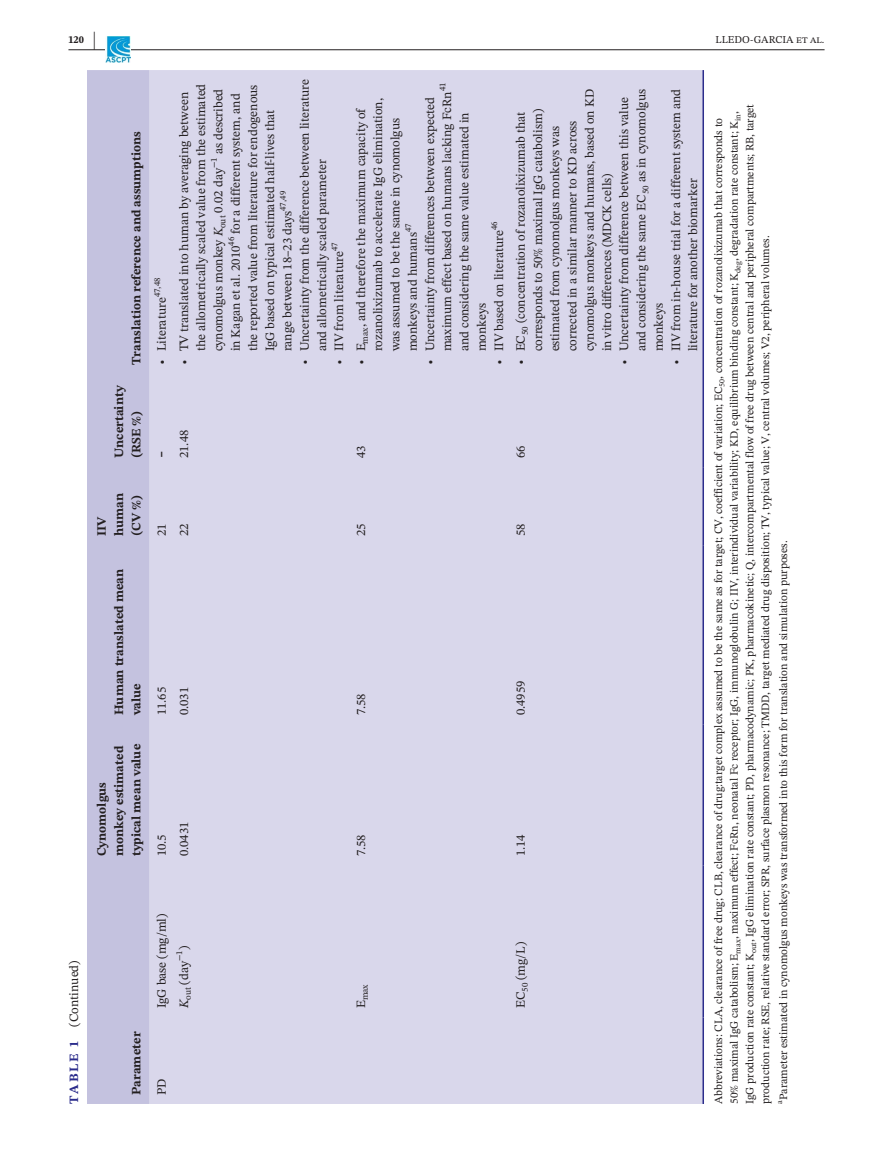
<style>
.page{position:relative;width:893px;height:1174px;background:#fff}
.page>*{position:absolute;margin:0;border:0;box-sizing:border-box;transform-origin:0 0}
.t1{font:12.75px/17.2px "STIX Two Text";color:#231f20}
.t2{font:700 12.75px/17.2px "STIX Two Text";color:#231f20}
.t3{font:700 12.75px "Lato";color:#231f20}
.t4{font:11.25px/15.8px "STIX Two Text";color:#231f20}
.t5{font:10.5px "STIX Two Text";color:#231f20}
.t6{font:700 10.5px "STIX Two Text";color:#231f20}
.t7{font:8.85px "STIX Two Text";color:#231f20}
.t8{font:7.8px "STIX Two Text";color:#231f20}
.s1{font-size:21px}
.s2{font-style:italic}
.s3{font-weight:700;color:#2c2d8c}
</style>
<div class="page">
<hr style="left:68px;top:49px;width:756px;height:1px;background:#231f20">
<img style="left:105px;top:37px;width:26px;height:25px">
<div style="left:87px;top:70px;width:63px;height:1034px;background:#c4c2df"></div>
<div style="left:150px;top:70px;width:552px;height:1034px;background:#d9d7eb"></div>
<hr style="left:702px;top:1017px;width:2px;height:87px;background:#2c2d8c">
<hr style="left:702px;top:865px;width:2px;height:152px;background:#2c2d8c">
<hr style="left:702px;top:724px;width:2px;height:141px;background:#2c2d8c">
<hr style="left:702px;top:545px;width:2px;height:179px;background:#2c2d8c">
<hr style="left:702px;top:467px;width:2px;height:78px;background:#2c2d8c">
<hr style="left:702px;top:374px;width:2px;height:93px;background:#2c2d8c">
<hr style="left:702px;top:70px;width:2px;height:304px;background:#2c2d8c">
<p class="t6" style="left:68px;top:32px;width:29px">120 <span class="s1">|</span></p>
<p class="t5" style="left:716px;top:32px;width:110px">LLEDO--GARCIA et al.</p>
<p class="t2" style="left:128px;top:365px;width:235px;rotate:-90deg">Translation reference and assumptions</p>
<p class="t2" style="left:111px;top:458px;width:75px;rotate:-90deg">Uncertainty (RSE %)</p>
<p class="t7" style="left:151px;top:297px;width:21px;rotate:-90deg">47,48</p>
<p class="t1" style="left:153px;top:365px;width:69px;rotate:-90deg">• Literature</p>
<p class="t3" style="left:152px;top:458px;width:9px;rotate:-90deg">–</p>
<p class="t1" style="left:296px;top:351px;width:274px;text-indent:-14px;rotate:-90deg">• Uncertainty from the difference between literature and allometrically scaled parameter</p>
<p class="t1" style="left:175px;top:351px;width:269px;text-indent:-13px;rotate:-90deg">• TV translated into human by averaging between the allometrically scaled value from the estimated cynomolgus monkey <span class="s2">K</span><sub>out</sub> 0.02 day<sup>−1</sup> as described in Kagan et al. 2010<sup>46</sup> for a different system, and the reported value from literature for endogenous IgG based on typical estimated half-lives that range between 18–23 days</p>
<p class="t7" style="left:277px;top:211px;width:21px;rotate:-90deg">47,49</p>
<p class="t7" style="left:328px;top:251px;width:10px;rotate:-90deg">47</p>
<p class="t1" style="left:330px;top:365px;width:115px;rotate:-90deg">• IIV from literature</p>
<p class="t7" style="left:436px;top:91px;width:10px;rotate:-90deg">41</p>
<p class="t1" style="left:421px;top:351px;width:261px;text-indent:-14px;rotate:-90deg">• Uncertainty from differences between expected maximum effect based on humans lacking FcRn</p>
<p class="t1" style="left:352px;top:351px;width:255px;text-indent:-13px;rotate:-90deg">• E<sub>max</sub>, and therefore the maximum capacity of rozanolixizumab to accelerate IgG elimination, was assumed to be the same in cynomolgus monkeys and humans</p>
<p class="t1" style="left:456px;top:351px;width:240px;rotate:-90deg">and considering the same value estimated in monkeys</p>
<p class="t7" style="left:488px;top:230px;width:10px;rotate:-90deg">46</p>
<p class="t7" style="left:402px;top:232px;width:10px;rotate:-90deg">47</p>
<p class="t1" style="left:490px;top:365px;width:136px;rotate:-90deg">• IIV based on literature</p>
<p class="t1" style="left:512px;top:351px;width:264px;text-indent:-13px;rotate:-90deg">• EC<sub>50</sub> (concentration of rozanolixizumab that corresponds to 50% maximal IgG catabolism) estimated from cynomolgus monkeys was corrected in a similar manner to KD across cynomolgus monkeys and humans, based on KD in vitro differences (MDCK cells)</p>
<p class="t1" style="left:615px;top:351px;width:264px;text-indent:-13px;rotate:-90deg">• Uncertainty from difference between this value and considering the same EC<sub>50</sub> as in cynomolgus monkeys</p>
<p class="t1" style="left:667px;top:351px;width:264px;text-indent:-14px;rotate:-90deg">• IIV from in-house trial for a different system and literature for another biomarker</p>
<p class="t1" style="left:175px;top:458px;width:30px;rotate:-90deg">21.48</p>
<p class="t1" style="left:352px;top:458px;width:14px;rotate:-90deg">43</p>
<p class="t1" style="left:512px;top:458px;width:14px;rotate:-90deg">66</p>
<p class="t2" style="left:93px;top:536px;width:45px;rotate:-90deg">IIV human (CV %)</p>
<p class="t2" style="left:111px;top:715px;width:148px;rotate:-90deg">Human translated mean value</p>
<p class="t2" style="left:93px;top:856px;width:114px;rotate:-90deg">Cynomolgus monkey estimated typical mean value</p>
<p class="t1" style="left:153px;top:536px;width:14px;rotate:-90deg">21</p>
<p class="t1" style="left:175px;top:536px;width:14px;rotate:-90deg">22</p>
<p class="t1" style="left:153px;top:715px;width:30px;rotate:-90deg">11.65</p>
<p class="t1" style="left:175px;top:715px;width:30px;rotate:-90deg">0.031</p>
<p class="t1" style="left:153px;top:856px;width:24px;rotate:-90deg">10.5</p>
<p class="t1" style="left:175px;top:856px;width:36px;rotate:-90deg">0.0431</p>
<p class="t1" style="left:352px;top:536px;width:14px;rotate:-90deg">25</p>
<p class="t1" style="left:352px;top:715px;width:24px;rotate:-90deg">7.58</p>
<p class="t1" style="left:352px;top:856px;width:24px;rotate:-90deg">7.58</p>
<p class="t1" style="left:512px;top:536px;width:14px;rotate:-90deg">58</p>
<p class="t1" style="left:512px;top:715px;width:36px;rotate:-90deg">0.4959</p>
<p class="t1" style="left:512px;top:856px;width:24px;rotate:-90deg">1.14</p>
<p class="t1" style="left:65px;top:1104px;width:145px;rotate:-90deg"><span class="s3">TABLE 1</span> (Continued)</p>
<p class="t2" style="left:128px;top:1095px;width:65px;rotate:-90deg">Parameter</p>
<p class="t1" style="left:153px;top:1008px;width:96px;rotate:-90deg">IgG base (mg/ml)</p>
<p class="t7" style="left:182px;top:1008px;width:64px;rotate:-90deg"><sup>K</sup>out <sup>(day</sup>−1<sup>)</sup></p>
<p class="t1" style="left:153px;top:1095px;width:18px;rotate:-90deg">PD</p>
<p class="t7" style="left:359px;top:1008px;width:26px;rotate:-90deg"><sup>E</sup>max</p>
<p class="t1" style="left:512px;top:1008px;width:68px;rotate:-90deg">EC<sub>50</sub> (mg/L)</p>
<p class="t4" style="left:710px;top:1104px;width:1001px;rotate:-90deg">Abbreviations: CLA, clearance of free drug; CLB, clearance of drug:target complex assumed to be the same as for target; CV, coefficient of variation; EC<sub>50</sub>, concentration of rozanolixizumab that corresponds to 50% maximal IgG catabolism; E<sub>max</sub>, maximum effect; FcRn, neonatal Fc receptor; IgG, immunoglobulin G; IIV, interindividual variability; KD, equilibrium binding constant; K<sub>deg</sub>, degradation rate constant; K<sub>in</sub>, IgG production rate constant; K<sub>out</sub>, IgG elimination rate constant; PD, pharmacodynamic; PK, pharmacokinetic; Q, intercompartmental flow of free drug between central and peripheral compartments; RB, target production rate; RSE, relative standard error; SPR, surface plasmon resonance; TMDD, target mediated drug disposition; TV, typical value; V, central volumes; V2, peripheral volumes.</p>
<p class="t4" style="left:776px;top:1100px;width:561px;rotate:-90deg">Parameter estimated in cynomolgus monkeys was transformed into this form for translation and simulation purposes.</p>
<p class="t8" style="left:774px;top:1104px;width:5px;rotate:-90deg">a</p>
</div>
